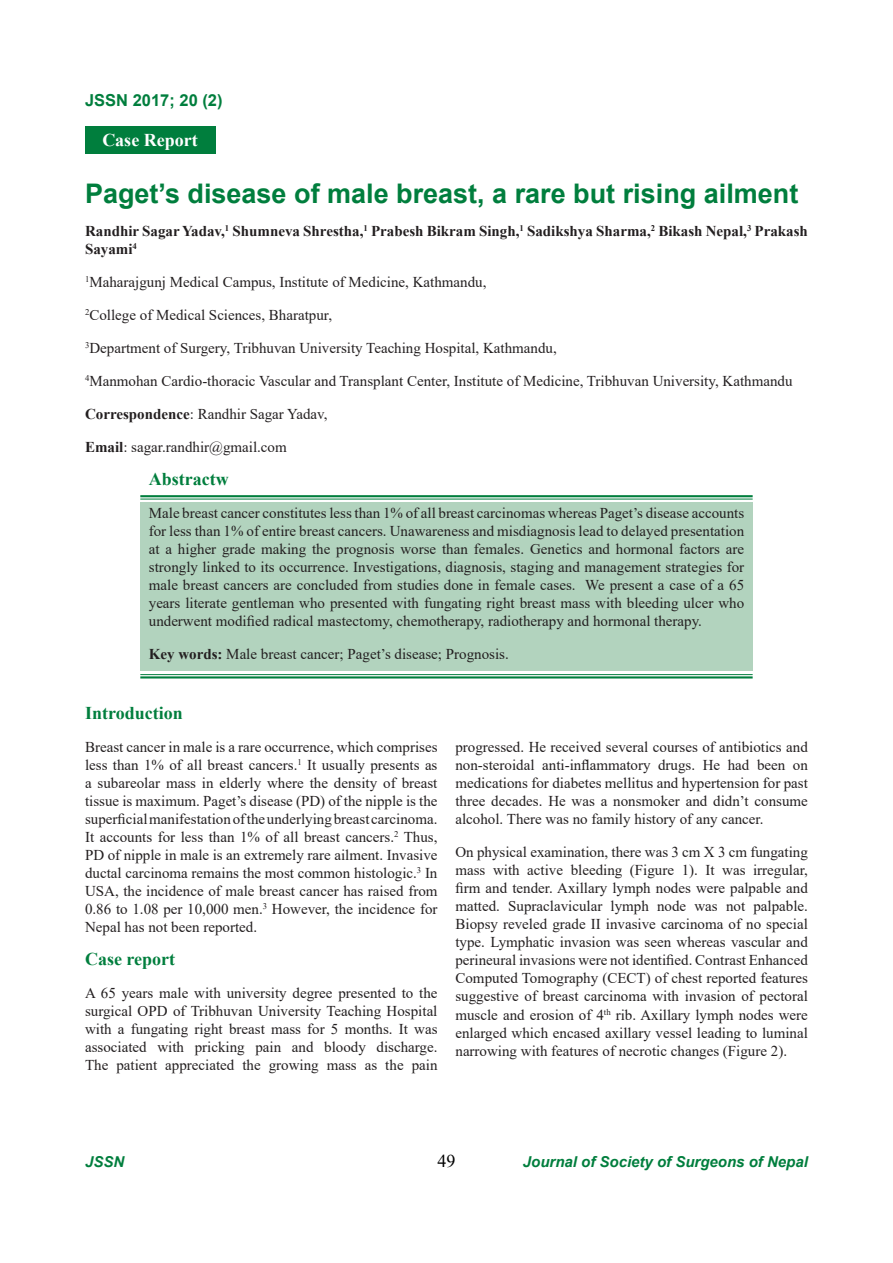
<style>
.page{position:relative;width:893px;height:1263px;background:#fff}
.page>*{position:absolute;margin:0;border:0;box-sizing:border-box;transform-origin:0 0}
.t1{font:700 27px "Arial";color:#007e3d}
.t2{font:700 18px "Times New Roman";color:#007e3d}
.t3{font:700 18px "Times New Roman";color:#fff}
.t4{font:18px "Times New Roman";color:#000}
.t5{font:700 16.5px "Arial";color:#007e3d}
.t6{font:15px/18px "Times New Roman";color:#231f20;text-align:justify}
.t7{font:700 15px/18px "Times New Roman";color:#231f20}
.t8{font:italic 700 15px "Arial";color:#007e3d}
.s1{font-weight:700}
</style>
<div class="page">
<div style="left:140px;top:502px;width:613px;height:169px;background:#b2d3be"></div>
<hr style="left:140px;top:495px;width:613px;height:2px;background:#007e3d">
<hr style="left:140px;top:499px;width:613px;height:1px;background:#007e3d">
<hr style="left:140px;top:674px;width:613px;height:1px;background:#007e3d">
<hr style="left:140px;top:676px;width:613px;height:2px;background:#007e3d">
<div style="left:85px;top:126px;width:130px;height:28px;background:#007e3d"></div>
<p class="t5" style="left:85px;top:89px;width:139px">JSSN 2017; 20 (2)</p>
<p class="t3" style="left:102px;top:127px;width:97px">Case Report</p>
<h1 class="t1" style="left:85px;top:174px;width:715px">Paget’s disease of male breast, a rare but rising ailment</h1>
<p class="t7" style="left:85px;top:221px;width:724px">Randhir Sagar Yadav,<sup>1</sup> Shumneva Shrestha,<sup>1</sup> Prabesh Bikram Singh,<sup>1</sup> Sadikshya Sharma,<sup>2</sup> Bikash Nepal,<sup>3</sup> Prakash<br>Sayami<sup>4</sup></p>
<p class="t6" style="left:85px;top:272px;width:403px"><sup>1</sup>Maharajgunj Medical Campus, Institute of Medicine, Kathmandu,</p>
<p class="t6" style="left:85px;top:305px;width:249px"><sup>2</sup>College of Medical Sciences, Bharatpur,</p>
<p class="t6" style="left:85px;top:338px;width:473px"><sup>3</sup>Department of Surgery, Tribhuvan University Teaching Hospital, Kathmandu,</p>
<p class="t6" style="left:85px;top:371px;width:709px"><sup>4</sup>Manmohan Cardio-thoracic Vascular and Transplant Center, Institute of Medicine, Tribhuvan University, Kathmandu</p>
<p class="t6" style="left:85px;top:404px;width:244px"><span class="s1">Correspondence</span>: Randhir Sagar Yadav,</p>
<p class="t6" style="left:85px;top:437px;width:203px"><span class="s1">Email</span>: sagar.randhir@gmail.com</p>
<p class="t2" style="left:149px;top:465px;width:81px">Abstractw</p>
<p class="t6" style="left:149px;top:503px;width:597px">Male breast cancer constitutes less than 1% of all breast carcinomas whereas Paget’s disease accounts for less than 1% of entire breast cancers. Unawareness and misdiagnosis lead to delayed presentation at a higher grade making the prognosis worse than females. Genetics and hormonal factors are strongly linked to its occurrence. Investigations, diagnosis, staging and management strategies for male breast cancers are concluded from studies done in female cases. We present a case of a 65 years literate gentleman who presented with fungating right breast mass with bleeding ulcer who underwent modified radical mastectomy, chemotherapy, radiotherapy and hormonal therapy.</p>
<p class="t6" style="left:149px;top:644px;width:361px"><span class="s1">Key words:</span> Male breast cancer; Paget’s disease; Prognosis.</p>
<p class="t2" style="left:85px;top:700px;width:99px">Introduction</p>
<p class="t6" style="left:85px;top:738px;width:354px">Breast cancer in male is a rare occurrence, which comprises less than 1% of all breast cancers.<sup>1</sup> It usually presents as a subareolar mass in elderly where the density of breast tissue is maximum. Paget’s disease (PD) of the nipple is the superficial manifestation of the underlying breast carcinoma.<br>It accounts for less than 1% of all breast cancers.<sup>2</sup> Thus, PD of nipple in male is an extremely rare ailment. Invasive ductal carcinoma remains the most common histologic.<sup>3</sup> In USA, the incidence of male breast cancer has raised from 0.86 to 1.08 per 10,000 men.<sup>3</sup> However, the incidence for Nepal has not been reported.</p>
<p class="t2" style="left:85px;top:946px;width:92px">Case report</p>
<p class="t6" style="left:85px;top:984px;width:354px">A 65 years male with university degree presented to the surgical OPD of Tribhuvan University Teaching Hospital with a fungating right breast mass for 5 months. It was associated with pricking pain and bloody discharge.<br>The patient appreciated the growing mass as the pain</p>
<p class="t6" style="left:455px;top:738px;width:354px">progressed. He received several courses of antibiotics and non-steroidal anti-inflammatory drugs. He had been on medications for diabetes mellitus and hypertension for past three decades. He was a nonsmoker and didn’t consume alcohol. There was no family history of any cancer.</p>
<p class="t6" style="left:455px;top:843px;width:354px">On physical examination, there was 3 cm X 3 cm fungating mass with active bleeding (Figure 1). It was irregular, firm and tender. Axillary lymph nodes were palpable and matted. Supraclavicular lymph node was not palpable.<br>Biopsy reveled grade II invasive carcinoma of no special type. Lymphatic invasion was seen whereas vascular and perineural invasions were not identified. Contrast Enhanced Computed Tomography (CECT) of chest reported features suggestive of breast carcinoma with invasion of pectoral muscle and erosion of 4<sup>th</sup> rib. Axillary lymph nodes were enlarged which encased axillary vessel leading to luminal narrowing with features of necrotic changes (Figure 2).</p>
<p class="t8" style="left:85px;top:1152px;width:41px">JSSN</p>
<p class="t4" style="left:437px;top:1148px;width:19px">49</p>
<p class="t8" style="left:523px;top:1152px;width:287px">Journal of Society of Surgeons of Nepal</p>
</div>
